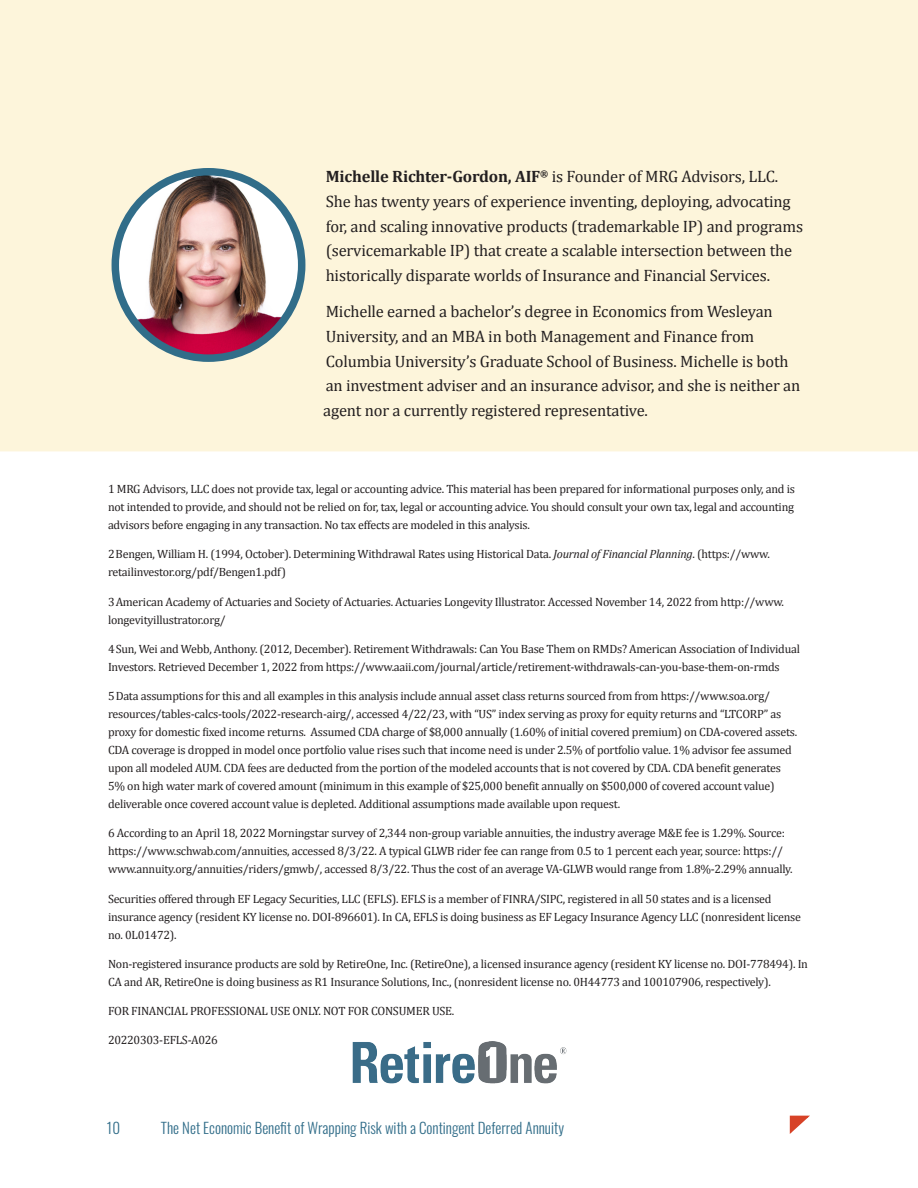
<style>
.page{position:relative;width:918px;height:1188px;background:#fff}
.page>*{position:absolute;margin:0;border:0;box-sizing:border-box;transform-origin:0 0}
.t1{font:16.5px/24.8px "Cambria";letter-spacing:-.01em;color:#231f20}
.t2{font:300 15px "Oswald";color:#316d89}
.Disclosure{font:12px/18px "Cambria";letter-spacing:-.02em;color:#231f20}
.s1{font-weight:700}
.s2{font-style:italic}
</style>
<div class="page">
<svg style="left:789px;top:1115px;width:21px;height:19px"></svg>
<img style="left:352px;top:1042px;width:215px;height:41px">
<div style="left:0;top:0;width:918px;height:451px;background:#fdf5db"></div>
<img style="left:115px;top:173px;width:187px;height:185px">
<div style="left:112px;top:168px;width:193px;height:194px;border:8px solid #316d89;border-radius:50%"></div>
<p class="t1" style="left:326px;top:164px;width:479px"><span class="s1">Michelle Richter-Gordon, AIF</span><sup>®</sup> is Founder of MRG Advisors, LLC.<br>She has twenty years of experience inventing, deploying, advocating for, and scaling innovative products (trademarkable IP) and programs (servicemarkable IP) that create a scalable intersection between the historically disparate worlds of Insurance and Financial Services.</p>
<p class="t1" style="left:323px;top:299px;width:479px">Michelle earned a bachelor’s degree in Economics from Wesleyan University, and an MBA in both Management and Finance from Columbia University’s Graduate School of Business. Michelle is both an investment adviser and an insurance advisor, and she is neither an agent nor a currently registered representative.</p>
<p class="Disclosure" style="left:108px;top:480px;width:688px">1 MRG Advisors, LLC does not provide tax, legal or accounting advice. This material has been prepared for informational purposes only, and is</p>
<p class="Disclosure" style="left:108px;top:498px;width:688px">not intended to provide, and should not be relied on for, tax, legal or accounting advice. You should consult your own tax, legal and accounting advisors before engaging in any transaction. No tax effects are modeled in this analysis.</p>
<p class="Disclosure" style="left:108px;top:545px;width:663px">2Bengen, William H. (1994, October). Determining Withdrawal Rates using Historical Data. <span class="s2">Journal of Financial Planning</span>. (https://www.</p>
<p class="Disclosure" style="left:108px;top:563px;width:180px">retailinvestor.org/pdf/Bengen1.pdf)</p>
<p class="Disclosure" style="left:108px;top:593px;width:678px">3American Academy of Actuaries and Society of Actuaries. Actuaries Longevity Illustrator. Accessed November 14, 2022 from http://www. longevityillustrator.org/</p>
<p class="Disclosure" style="left:108px;top:640px;width:693px">4Sun, Wei and Webb, Anthony. (2012, December). Retirement Withdrawals: Can You Base Them on RMDs? American Association of Individual<br>Investors. Retrieved December 1, 2022 from https://www.aaii.com/journal/article/retirement-withdrawals-can-you-base-them-on-rmds</p>
<p class="Disclosure" style="left:108px;top:687px;width:691px">5Data assumptions for this and all examples in this analysis include annual asset class returns sourced from from https://www.soa.org/ resources/tables-calcs-tools/2022-research-airg/, accessed 4/22/23, with “US” index serving as proxy for equity returns and “LTCORP” as proxy for domestic fixed income returns. Assumed CDA charge of $8,000 annually (1.60% of initial covered premium) on CDA-covered assets.<br>CDA coverage is dropped in model once portfolio value rises such that income need is under 2.5% of portfolio value. 1% advisor fee assumed upon all modeled AUM. CDA fees are deducted from the portion of the modeled accounts that is not covered by CDA. CDA benefit generates 5% on high water mark of covered amount (minimum in this example of $25,000 benefit annually on $500,000 of covered account value) deliverable once covered account value is depleted. Additional assumptions made available upon request.</p>
<p class="Disclosure" style="left:108px;top:824px;width:679px">6 According to an April 18, 2022 Morningstar survey of 2,344 non-group variable annuities, the industry average M&amp;E fee is 1.29%. Source:</p>
<p class="Disclosure" style="left:108px;top:842px;width:686px">https://www.schwab.com/annuities, accessed 8/3/22. A typical GLWB rider fee can range from 0.5 to 1 percent each year, source: https:// www.annuity.org/annuities/riders/gmwb/, accessed 8/3/22. Thus the cost of an average VA-GLWB would range from 1.8%-2.29% annually.</p>
<p class="Disclosure" style="left:108px;top:890px;width:695px">Securities offered through EF Legacy Securities, LLC (EFLS). EFLS is a member of FINRA/SIPC, registered in all 50 states and is a licensed insurance agency (resident KY license no. DOI-896601). In CA, EFLS is doing business as EF Legacy Insurance Agency LLC (nonresident license no. 0L01472).</p>
<p class="Disclosure" style="left:108px;top:955px;width:702px">Non-registered insurance products are sold by RetireOne, Inc. (RetireOne), a licensed insurance agency (resident KY license no. DOI-778494). In<br>CA and AR, RetireOne is doing business as R1 Insurance Solutions, Inc., (nonresident license no. 0H44773 and 100107906, respectively).</p>
<p class="Disclosure" style="left:108px;top:1002px;width:348px">FOR FINANCIAL PROFESSIONAL USE ONLY. NOT FOR CONSUMER USE.</p>
<p class="Disclosure" style="left:108px;top:1031px;width:111px">20220303-EFLS-A026</p>
<p class="t2" style="left:107px;top:1114px;width:15px">10</p>
<p class="t2" style="left:161px;top:1114px;width:405px">The Net Economic Benefit of Wrapping Risk with a Contingent Deferred Annuity</p>
</div>
